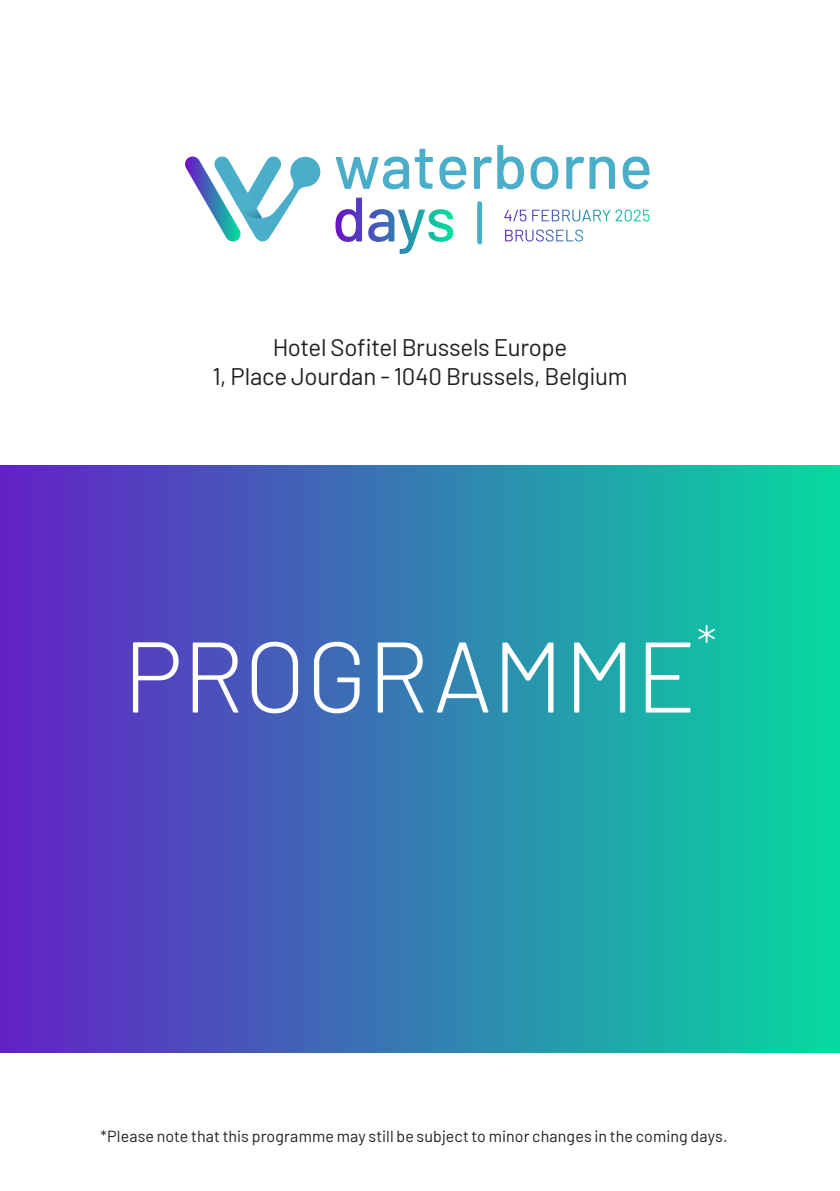
<style>
.page{position:relative;width:840px;height:1191px;background:#fff}
.page>*{position:absolute;margin:0;border:0;box-sizing:border-box;transform-origin:0 0}
.t1{font:300 100px "Barlow";color:#fff}
.t2{font:500 62.6px "Barlow";color:#4aaecb}
.t3{font:300 50px "Barlow";color:#fff}
.t4{font:24px "Barlow";letter-spacing:-.015em;color:#231f20}
.t5{font:16px "Barlow";letter-spacing:.005em;color:#231f20}
</style>
<div class="page">
<div style="left:0;top:465px;width:839px;height:587px;background:linear-gradient(to right,#6321c5,#06d99f)"></div>
<svg style="left:335px;top:198px;width:27px;height:44px"></svg>
<svg style="left:368px;top:209px;width:85px;height:45px"></svg>
<svg style="left:185px;top:156px;width:135px;height:86px"></svg>
<img style="left:234px;top:200px;width:28px;height:18px">
<div style="left:477px;top:203px;width:5px;height:39px;background:#4aaecb"></div>
<svg style="left:504px;top:210px;width:22px;height:11px"></svg>
<svg style="left:532px;top:209px;width:117px;height:12px"></svg>
<svg style="left:505px;top:229px;width:77px;height:12px"></svg>
<p class="t2" style="left:334px;top:127px;width:320px">waterborne</p>
<p class="t4" style="left:272px;top:330px;width:296px">Hotel Sofitel Brussels Europe</p>
<p class="t4" style="left:212px;top:358px;width:416px">1, Place Jourdan - 1040 Brussels, Belgium</p>
<p class="t1" style="left:123px;top:604px;width:574px">PROGRAMME</p>
<p class="t3" style="left:696px;top:608px;width:21px">*</p>
<p class="t5" style="left:100px;top:1124px;width:628px">*Please note that this programme may still be subject to minor changes in the coming days.</p>
</div>
